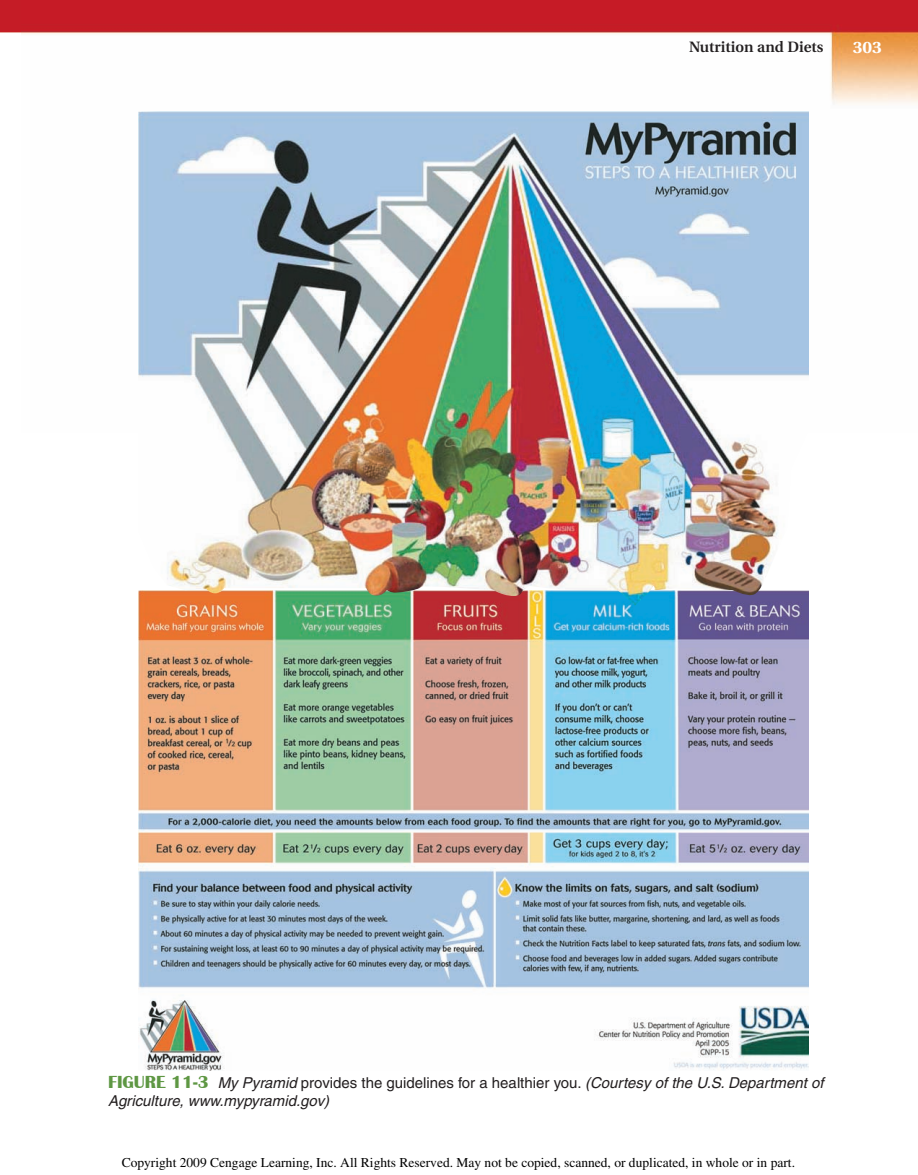
<style>
.page{position:relative;width:918px;height:1175px;background:#fff}
.page>*{position:absolute;margin:0;border:0;box-sizing:border-box;transform-origin:0 0}
.t1{font:700 16.5px "Utopia";color:#fff;scale:1.05 1}
.t2{font:italic 15px/18px "Helvetica";color:#231f20}
.t3{font:600 15px "Utopia";color:#231f20}
.t4{font:13.5px "Times";color:#000}
.s1{font-family:"Britannic";font-weight:700;font-style:normal;font-size:18px;color:#5e9743}
.s2{font-style:normal}
</style>
<div class="page">
<img style="left:21px;top:0;width:897px;height:376px">
<img style="left:0;top:0;width:21px;height:33px">
<img style="left:139px;top:606px;width:669px;height:464px">
<img style="left:139px;top:112px;width:669px;height:494px">
<p class="t3" style="left:689px;top:41px;width:136px">Nutrition and Diets</p>
<p class="t1" style="left:853px;top:41px;width:29px">303</p>
<p class="t2" style="left:108px;top:1075px;width:717px"><span class="s1">FIGURE 11-3</span> My Pyramid <span class="s2">provides the guidelines for a healthier you.</span> (Courtesy of the U.S. Department of<br>Agriculture, www.mypyramid.gov)</p>
<p class="t4" style="left:122px;top:1154px;width:675px">Copyright 2009 Cengage Learning, Inc. All Rights Reserved. May not be copied, scanned, or duplicated, in whole or in part.</p>
</div>
